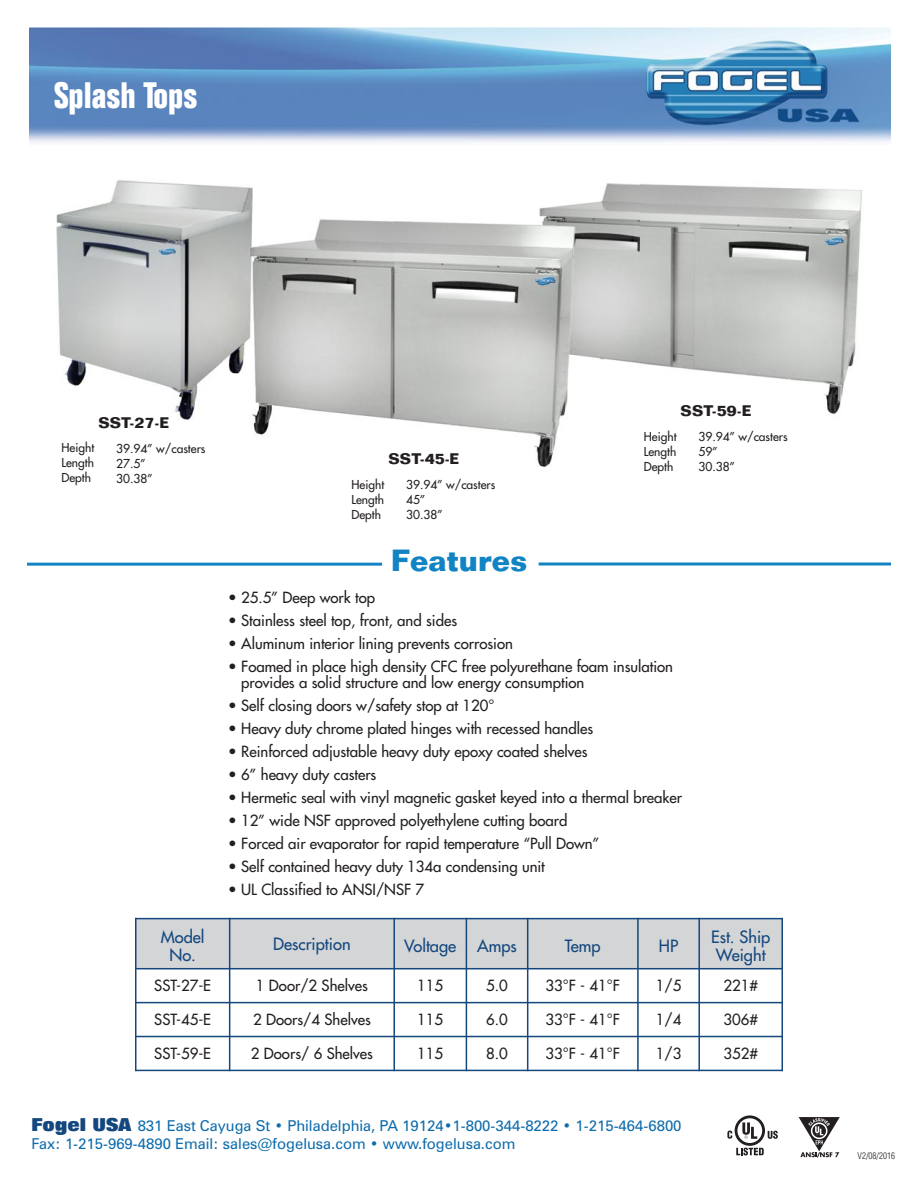
<style>
.page{position:relative;width:918px;height:1188px;background:#fff}
.page>*{position:absolute;margin:0;border:0;box-sizing:border-box;transform-origin:0 0}
.t1{font:700 condensed 36px "Folio";color:#fff}
.t2{font:700 30px "Folio";color:#1384c3}
.t3{font:16.5px/18px "Futura";color:#14477d;text-align:center}
.t4{font:15px/16.5px "Futura";color:#231f20}
.t5{font:15px/18.6px "Zurich BT";color:#0d6cac}
.t6{font:700 15px "Folio";color:#231f20}
.t7{font:12px/15px "Futura";color:#231f20;text-align:justify}
.t8{font:300 condensed 9px "Helvetica";color:#231f20}
.s1{font-family:"Folio";font-weight:800;font-size:18px;color:#14477d}
</style>
<div class="page">
<img style="left:56px;top:180px;width:197px;height:240px">
<img style="left:602px;top:183px;width:260px;height:232px">
<img style="left:223px;top:201px;width:416px;height:267px">
<img style="left:29px;top:27px;width:862px;height:116px">
<div style="left:135px;top:918px;width:95px;height:51px;background:#d4d5d7"></div>
<div style="left:230px;top:918px;width:164px;height:51px;background:#d4d5d7"></div>
<div style="left:394px;top:918px;width:72px;height:51px;background:#d4d5d7"></div>
<div style="left:466px;top:918px;width:62px;height:51px;background:#d4d5d7"></div>
<div style="left:528px;top:918px;width:110px;height:51px;background:#d4d5d7"></div>
<div style="left:638px;top:918px;width:61px;height:51px;background:#d4d5d7"></div>
<div style="left:699px;top:918px;width:84px;height:51px;background:#d4d5d7"></div>
<hr style="left:135px;top:918px;width:1px;height:153px;background:#14477d">
<hr style="left:229px;top:918px;width:1px;height:153px;background:#14477d">
<hr style="left:393px;top:918px;width:2px;height:153px;background:#14477d">
<hr style="left:466px;top:918px;width:1px;height:153px;background:#14477d">
<hr style="left:527px;top:918px;width:1px;height:153px;background:#14477d">
<hr style="left:637px;top:918px;width:2px;height:153px;background:#14477d">
<hr style="left:698px;top:918px;width:2px;height:153px;background:#14477d">
<hr style="left:782px;top:918px;width:1px;height:153px;background:#14477d">
<hr style="left:135px;top:918px;width:648px;height:1px;background:#14477d">
<hr style="left:135px;top:968px;width:648px;height:1px;background:#14477d">
<hr style="left:135px;top:1002px;width:648px;height:1px;background:#14477d">
<hr style="left:135px;top:1036px;width:648px;height:1px;background:#14477d">
<hr style="left:135px;top:1070px;width:648px;height:1px;background:#14477d">
<hr style="left:27px;top:563px;width:355px;height:3px;background:#1384c3">
<svg style="left:539px;top:562px;width:352px;height:4px"></svg>
<svg style="left:727px;top:1115px;width:51px;height:40px"></svg>
<svg style="left:799px;top:1117px;width:41px;height:41px"></svg>
<h1 class="t1" style="left:54px;top:82px;width:145px">Splash Tops</h1>
<p class="t6" style="left:98px;top:417px;width:72px">SST-27-E</p>
<p class="t7" style="left:62px;top:441px;width:34px">Height Length Depth</p>
<p class="t7" style="left:116px;top:442px;width:91px;text-align:left">39.94” w/casters<br>27.5”<br>30.38”</p>
<p class="t6" style="left:389px;top:454px;width:72px">SST-45-E</p>
<p class="t7" style="left:351px;top:478px;width:34px">Height Length Depth</p>
<p class="t7" style="left:406px;top:478px;width:91px;text-align:left">39.94” w/casters<br>45”<br>30.38”</p>
<h2 class="t2" style="left:391px;top:549px;width:138px">Features</h2>
<p class="t6" style="left:681px;top:406px;width:72px">SST-59-E</p>
<p class="t7" style="left:644px;top:430px;width:34px">Height Length Depth</p>
<p class="t7" style="left:699px;top:430px;width:91px;text-align:left">39.94” w/casters<br>59”<br>30.38”</p>
<p class="t4" style="left:228px;top:590px;width:148px">• 25.5” Deep work top</p>
<p class="t4" style="left:228px;top:613px;width:230px">• Stainless steel top, front, and sides</p>
<p class="t4" style="left:228px;top:636px;width:286px">• Aluminum interior lining prevents corrosion</p>
<p class="t4" style="left:241px;top:659px;width:433px;text-indent:-13px">• Foamed in place high density CFC free polyurethane foam insulation provides a solid structure and low energy consumption</p>
<p class="t4" style="left:228px;top:698px;width:268px">• Self closing doors w/safety stop at 120°</p>
<p class="t4" style="left:228px;top:721px;width:366px">• Heavy duty chrome plated hinges with recessed handles</p>
<p class="t4" style="left:228px;top:744px;width:361px">• Reinforced adjustable heavy duty epoxy coated shelves</p>
<p class="t4" style="left:228px;top:767px;width:150px">• 6” heavy duty casters</p>
<p class="t4" style="left:228px;top:790px;width:455px">• Hermetic seal with vinyl magnetic gasket keyed into a thermal breaker</p>
<p class="t4" style="left:228px;top:813px;width:341px">• 12” wide NSF approved polyethylene cutting board</p>
<p class="t4" style="left:228px;top:836px;width:373px">• Forced air evaporator for rapid temperature “Pull Down”</p>
<p class="t4" style="left:228px;top:859px;width:318px">• Self contained heavy duty 134a condensing unit</p>
<p class="t4" style="left:228px;top:882px;width:197px">• UL Classified to ANSI/NSF 7</p>
<p class="t3" style="left:161px;top:929px;width:45px">Model<br>No.</p>
<p class="t3" style="left:273px;top:936px;width:79px">Description</p>
<p class="t3" style="left:404px;top:938px;width:54px">Voltage</p>
<p class="t3" style="left:477px;top:938px;width:41px">Amps</p>
<p class="t3" style="left:565px;top:938px;width:37px">Temp</p>
<p class="t3" style="left:659px;top:938px;width:21px">HP</p>
<p class="t3" style="left:711px;top:929px;width:61px;text-align:left">Est. Ship<br>Weight</p>
<p class="t4" style="left:154px;top:979px;width:58px">SST-27-E</p>
<p class="t4" style="left:256px;top:979px;width:113px">1 Door/2 Shelves</p>
<p class="t4" style="left:417px;top:979px;width:28px">115</p>
<p class="t4" style="left:486px;top:979px;width:23px">5.0</p>
<p class="t4" style="left:546px;top:979px;width:76px">33°F - 41°F</p>
<p class="t4" style="left:656px;top:979px;width:27px">1/5</p>
<p class="t4" style="left:723px;top:979px;width:36px">221#</p>
<p class="t4" style="left:154px;top:1013px;width:58px">SST-45-E</p>
<p class="t4" style="left:253px;top:1013px;width:119px">2 Doors/4 Shelves</p>
<p class="t4" style="left:417px;top:1013px;width:28px">115</p>
<p class="t4" style="left:486px;top:1013px;width:23px">6.0</p>
<p class="t4" style="left:546px;top:1013px;width:76px">33°F - 41°F</p>
<p class="t4" style="left:656px;top:1013px;width:27px">1/4</p>
<p class="t4" style="left:723px;top:1013px;width:36px">306#</p>
<p class="t4" style="left:154px;top:1047px;width:58px">SST-59-E</p>
<p class="t4" style="left:251px;top:1047px;width:124px">2 Doors/ 6 Shelves</p>
<p class="t4" style="left:417px;top:1047px;width:28px">115</p>
<p class="t4" style="left:486px;top:1047px;width:23px">8.0</p>
<p class="t4" style="left:546px;top:1047px;width:76px">33°F - 41°F</p>
<p class="t4" style="left:656px;top:1047px;width:27px">1/3</p>
<p class="t4" style="left:723px;top:1047px;width:36px">352#</p>
<p class="t5" style="left:32px;top:1117px;width:652px"><span class="s1">Fogel USA</span> 831 East Cayuga St • Philadelphia, PA 19124•1-800-344-8222 • 1-215-464-6800<br>Fax: 1-215-969-4890 Email: sales@fogelusa.com • www.fogelusa.com</p>
<p class="t8" style="left:858px;top:1152px;width:39px">V2/08/2016</p>
</div>
